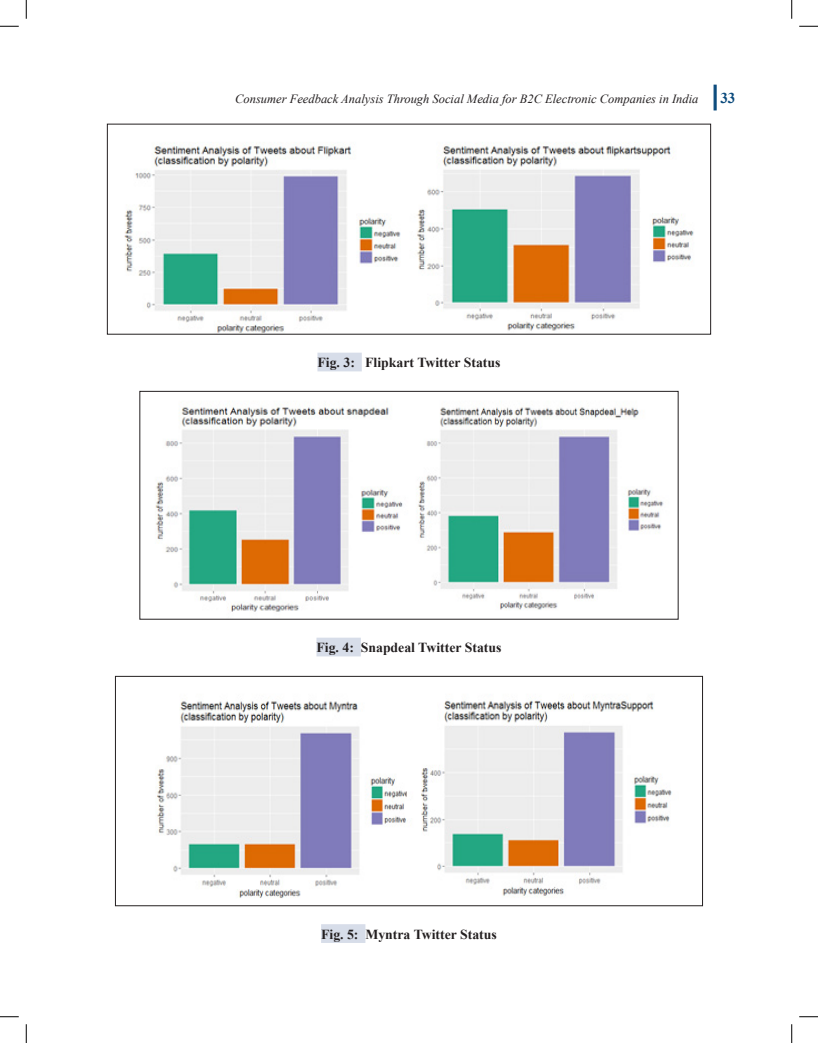
<style>
.page{position:relative;width:818px;height:1043px;background:#fff}
.page>*{position:absolute;margin:0;border:0;box-sizing:border-box;transform-origin:0 0}
.t1{font:700 15px "Times New Roman";color:#0c4b7d}
.table_head{font:700 13.75px "Times New Roman";color:#231f20}
.t2{font:italic 12.5px "Times New Roman";color:#231f20}
</style>
<div class="page">
<div style="left:713px;top:85px;width:3px;height:25px;background:#0c4b7d;border:1px solid #0c4b7d"></div>
<div style="left:317px;top:352px;width:45px;height:19px;background:#d7dde9"></div>
<div style="left:316px;top:637px;width:45px;height:19px;background:#d7dde9"></div>
<div style="left:321px;top:924px;width:44px;height:19px;background:#d7dde9"></div>
<img style="left:124px;top:142px;width:570px;height:190px">
<img style="left:155px;top:407px;width:509px;height:205px">
<div style="left:139px;top:391px;width:539px;height:228px;border:1px solid #231f20"></div>
<img style="left:156px;top:694px;width:516px;height:204px">
<div style="left:115px;top:676px;width:587px;height:230px;border:1px solid #231f20"></div>
<svg style="left:0;top:25px;width:19px;height:2px"></svg>
<svg style="left:799px;top:25px;width:19px;height:2px"></svg>
<svg style="left:0;top:1016px;width:19px;height:1px"></svg>
<svg style="left:799px;top:1016px;width:19px;height:1px"></svg>
<svg style="left:25px;top:0;width:2px;height:19px"></svg>
<svg style="left:25px;top:1024px;width:2px;height:18px"></svg>
<svg style="left:791px;top:0;width:1px;height:19px"></svg>
<svg style="left:791px;top:1024px;width:1px;height:18px"></svg>
<p class="t2" style="left:235px;top:90px;width:465px">Consumer Feedback Analysis Through Social Media for B2C Electronic Companies in India</p>
<p class="t1" style="left:720px;top:87px;width:16px">33</p>
<p class="table_head" style="left:317px;top:353px;width:184px">Fig. 3: Flipkart Twitter Status</p>
<p class="table_head" style="left:316px;top:638px;width:186px">Fig. 4: Snapdeal Twitter Status</p>
<p class="table_head" style="left:321px;top:924px;width:177px">Fig. 5: Myntra Twitter Status</p>
</div>
